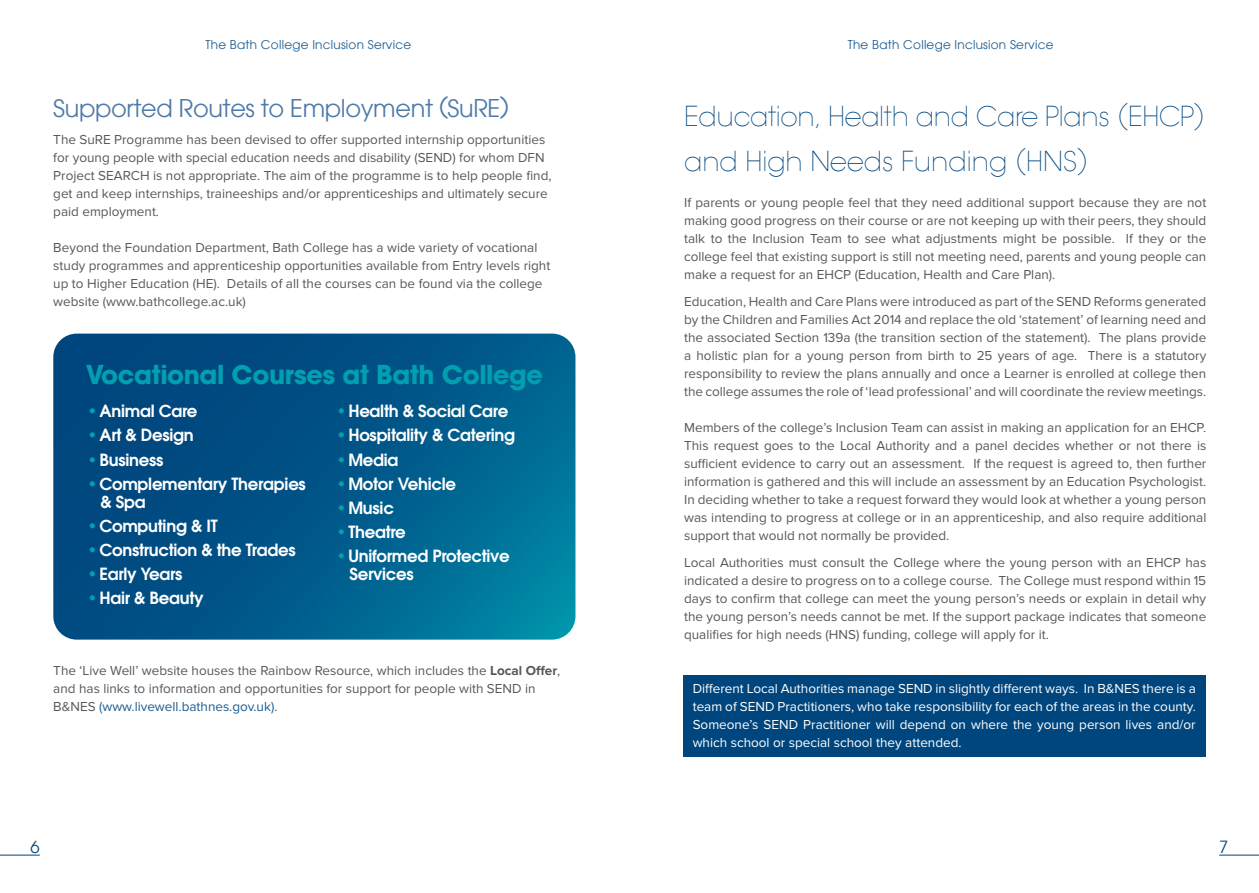
<style>
.page{position:relative;width:1259px;height:893px;background:#fff}
.page>*{position:absolute;margin:0;border:0;box-sizing:border-box;transform-origin:0 0}
.Heading_1{font:200 27px/45px "Avant Garde";letter-spacing:-.01em;color:#00467e}
.Cover_subtitle{font:700 25.5px "Avant Garde";letter-spacing:-.015em;color:#00a0b0}
.Heading_2{font:24px "Avant Garde";letter-spacing:-.015em;color:#4d7aa8}
.t1{font:600 16.5px/18px "Avant Garde";letter-spacing:-.015em;color:#fff}
.t2{font:16.5px "Avant Garde";color:#00467e}
.t3{font:13.5px/18px "Proxima Nova";color:#57585a;text-align:justify}
.t4{font:13.5px/18px "Proxima Nova";color:#fff;text-align:justify}
.Page_Elements{font:12px "Avant Garde";letter-spacing:.02em;color:#1a5d93}
.s1{color:#00a0b0}
.s2{font-weight:700}
.s3{color:#1a5d93}
</style>
<div class="page">
<div style="left:683px;top:676px;width:522px;height:81px;background:#00467e"></div>
<svg style="left:53px;top:334px;width:522px;height:306px;background:#01598a"></svg>
<hr style="left:0;top:855px;width:40px;height:1px;background:#00467e">
<hr style="left:1219px;top:855px;width:40px;height:1px;background:#00467e">
<p class="Page_Elements" style="left:205px;top:38px;width:207px">The Bath College Inclusion Service</p>
<p class="Page_Elements" style="left:847px;top:38px;width:207px">The Bath College Inclusion Service</p>
<p class="Heading_2" style="left:53px;top:94px;width:457px">Supported Routes to Employment (SuRE)</p>
<p class="t3" style="left:53px;top:131px;width:500px;text-align:left">The SuRE Programme has been devised to offer supported internship opportunities for young people with special education needs and disability (SEND) for whom DFN Project SEARCH is not appropriate. The aim of the programme is to help people find, get and keep internships, traineeships and/or apprenticeships and ultimately secure paid employment.</p>
<p class="t3" style="left:53px;top:239px;width:498px;text-align:left">Beyond the Foundation Department, Bath College has a wide variety of vocational study programmes and apprenticeship opportunities available from Entry levels right up to Higher Education (HE). Details of all the courses can be found via the college website (www.bathcollege.ac.uk)</p>
<p class="Cover_subtitle" style="left:86px;top:358px;width:459px">Vocational Courses at Bath College</p>
<p class="t1" style="left:87px;top:402px;width:111px"><span class="s1">•</span> Animal Care</p>
<p class="t1" style="left:87px;top:426px;width:108px"><span class="s1">•</span> Art &amp; Design</p>
<p class="t1" style="left:87px;top:450px;width:77px"><span class="s1">•</span> Business</p>
<p class="t1" style="left:101px;top:474px;width:207px;text-indent:-13px"><span class="s1">•</span> Complementary Therapies &amp; Spa</p>
<p class="t1" style="left:87px;top:516px;width:132px"><span class="s1">•</span> Computing &amp; IT</p>
<p class="t1" style="left:87px;top:540px;width:210px"><span class="s1">•</span> Construction &amp; the Trades</p>
<p class="t1" style="left:87px;top:564px;width:96px"><span class="s1">•</span> Early Years</p>
<p class="t1" style="left:87px;top:588px;width:118px"><span class="s1">•</span> Hair &amp; Beauty</p>
<p class="t1" style="left:336px;top:402px;width:173px"><span class="s1">•</span> Health &amp; Social Care</p>
<p class="t1" style="left:336px;top:426px;width:180px"><span class="s1">•</span> Hospitality &amp; Catering</p>
<p class="t1" style="left:336px;top:450px;width:64px"><span class="s1">•</span> Media</p>
<p class="t1" style="left:336px;top:474px;width:121px"><span class="s1">•</span> Motor Vehicle</p>
<p class="t1" style="left:336px;top:498px;width:59px"><span class="s1">•</span> Music</p>
<p class="t1" style="left:336px;top:522px;width:71px"><span class="s1">•</span> Theatre</p>
<p class="t1" style="left:349px;top:546px;width:162px;text-indent:-13px"><span class="s1">•</span> Uniformed Protective<br>Services</p>
<p class="t3" style="left:53px;top:662px;width:508px;text-align:left">The ‘Live Well’ website houses the Rainbow Resource, which includes the <span class="s2">Local Offer</span>, and has links to information and opportunities for support for people with SEND in<br>B&amp;NES <span class="s3">(www.livewell.bathnes.gov.uk)</span>.</p>
<p class="Heading_1" style="left:684px;top:94px;width:522px">Education, Health and Care Plans (EHCP) and High Needs Funding (HNS)</p>
<p class="t3" style="left:684px;top:194px;width:524px">If parents or young people feel that they need additional support because they are not making good progress on their course or are not keeping up with their peers, they should talk to the Inclusion Team to see what adjustments might be possible. If they or the college feel that existing support is still not meeting need, parents and young people can make a request for an EHCP (Education, Health and Care Plan).</p>
<p class="t3" style="left:684px;top:293px;width:524px">Education, Health and Care Plans were introduced as part of the SEND Reforms generated by the Children and Families Act 2014 and replace the old ‘statement’ of learning need and the associated Section 139a (the transition section of the statement). The plans provide a holistic plan for a young person from birth to 25 years of age. There is a statutory responsibility to review the plans annually and once a Learner is enrolled at college then the college assumes the role of ‘lead professional’ and will coordinate the review meetings.</p>
<p class="t3" style="left:684px;top:419px;width:524px">Members of the college’s Inclusion Team can assist in making an application for an EHCP.<br>This request goes to the Local Authority and a panel decides whether or not there is sufficient evidence to carry out an assessment. If the request is agreed to, then further information is gathered and this will include an assessment by an Education Psychologist.<br>In deciding whether to take a request forward they would look at whether a young person was intending to progress at college or in an apprenticeship, and also require additional support that would not normally be provided.</p>
<p class="t3" style="left:684px;top:554px;width:524px">Local Authorities must consult the College where the young person with an EHCP has indicated a desire to progress on to a college course. The College must respond within 15 days to confirm that college can meet the young person’s needs or explain in detail why the young person’s needs cannot be met. If the support package indicates that someone qualifies for high needs (HNS) funding, college will apply for it.</p>
<p class="t4" style="left:692px;top:680px;width:504px">Different Local Authorities manage SEND in slightly different ways. In B&amp;NES there is a team of SEND Practitioners, who take responsibility for each of the areas in the county.<br>Someone’s SEND Practitioner will depend on where the young person lives and/or which school or special school they attended.</p>
<p class="t2" style="left:31px;top:838px;width:11px">6</p>
<p class="t2" style="left:1219px;top:838px;width:11px">7</p>
</div>
